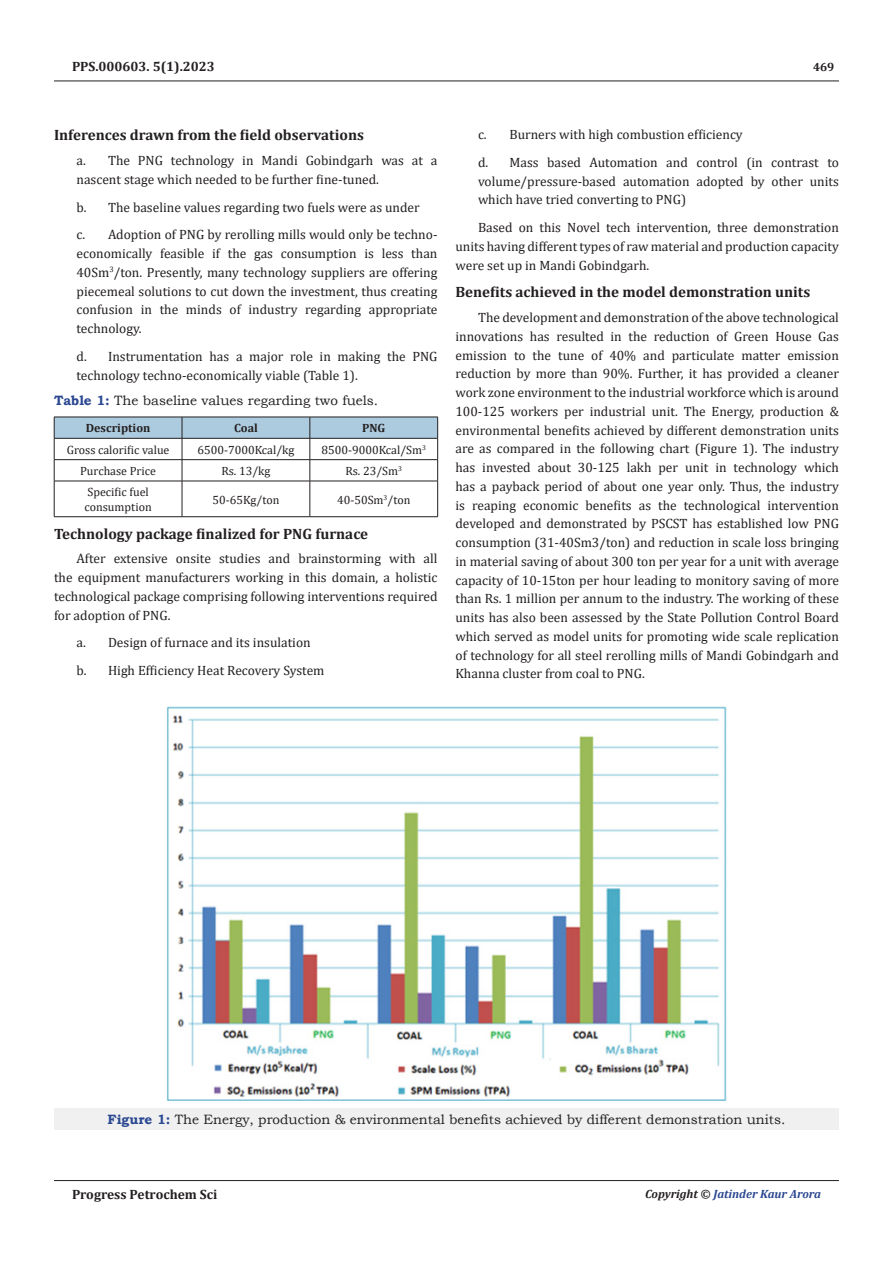
<style>
.page{position:relative;width:893px;height:1263px;background:#fff}
.page>*{position:absolute;margin:0;border:0;box-sizing:border-box;transform-origin:0 0}
.t1{font:700 15px "Cambria";color:#231f20}
.t2{font:13.5px/18.8px "Cambria";color:#231f20;text-align:justify}
.t3{font:13.5px "Bookman Old Style";color:#231f20}
.t4{font:700 13.5px "Cambria";color:#231f20}
.t5{font:12px/14.4px "Cambria";color:#231f20}
.t6{font:italic 700 12px "Cambria";color:#2a4791}
.t7{font:700 12px "Cambria";color:#231f20}
.s1{font-weight:700;color:#2a4791}
.s2{color:#231f20}
</style>
<div class="page">
<hr style="left:54px;top:81px;width:785px;height:1px;background:#231f20">
<hr style="left:54px;top:1180px;width:785px;height:1px;background:#231f20">
<svg style="left:54px;top:417px;width:384px;height:64px"></svg>
<hr style="left:54px;top:481px;width:128px;height:1px;background:#231f20">
<hr style="left:54px;top:481px;width:1px;height:35px;background:#231f20">
<hr style="left:182px;top:481px;width:128px;height:1px;background:#231f20">
<hr style="left:182px;top:481px;width:1px;height:35px;background:#231f20">
<hr style="left:310px;top:481px;width:128px;height:1px;background:#231f20">
<hr style="left:310px;top:481px;width:1px;height:35px;background:#231f20">
<hr style="left:437px;top:481px;width:1px;height:35px;background:#231f20">
<hr style="left:54px;top:516px;width:128px;height:1px;background:#231f20">
<hr style="left:182px;top:516px;width:128px;height:1px;background:#231f20">
<hr style="left:310px;top:516px;width:128px;height:1px;background:#231f20">
<div style="left:54px;top:1108px;width:785px;height:21px;background:#f0f0f0"></div>
<img style="left:167px;top:706px;width:559px;height:395px">
<p class="t4" style="left:72px;top:56px;width:144px">PPS.000603. 5(1).2023</p>
<p class="t7" style="left:813px;top:59px;width:23px">469</p>
<p class="t1" style="left:54px;top:125px;width:311px">Inferences drawn from the field observations</p>
<p class="t2" style="left:76px;top:151px;width:362px">a. The PNG technology in Mandi Gobindgarh was at a nascent stage which needed to be further fine-tuned.</p>
<p class="t2" style="left:76px;top:198px;width:345px">b. The baseline values regarding two fuels were as under</p>
<p class="t2" style="left:76px;top:225px;width:362px">c. Adoption of PNG by rerolling mills would only be techno&shy;economically feasible if the gas consumption is less than 40Sm<sup>3</sup>/ton. Presently, many technology suppliers are offering piecemeal solutions to cut down the investment, thus creating confusion in the minds of industry regarding appropriate technology.</p>
<p class="t2" style="left:76px;top:347px;width:362px">d. Instrumentation has a major role in making the PNG technology techno-economically viable (Table 1).</p>
<p class="t3" style="left:54px;top:391px;width:326px"><span class="s1">Table 1:</span> The baseline values regarding two fuels.</p>
<p class="t7" style="left:86px;top:420px;width:66px">Description</p>
<p class="t7" style="left:234px;top:420px;width:25px">Coal</p>
<p class="t7" style="left:362px;top:420px;width:25px">PNG</p>
<p class="t5" style="left:67px;top:442px;width:104px">Gross calorific value</p>
<p class="t5" style="left:197px;top:442px;width:98px">6500-7000Kcal/kg</p>
<p class="t5" style="left:321px;top:442px;width:106px">8500-9000Kcal/Sm<sup>3</sup></p>
<p class="t5" style="left:80px;top:464px;width:77px">Purchase Price</p>
<p class="t5" style="left:221px;top:464px;width:50px">Rs. 13/kg</p>
<p class="t5" style="left:345px;top:464px;width:58px">Rs. 23/Sm<sup>3</sup></p>
<p class="t5" style="left:84px;top:485px;width:69px">Specific fuel consumption</p>
<p class="t5" style="left:212px;top:492px;width:68px">50-65Kg/ton</p>
<p class="t5" style="left:337px;top:492px;width:75px">40-50Sm<sup>3</sup>/ton</p>
<p class="t1" style="left:54px;top:523px;width:316px">Technology package finalized for PNG furnace</p>
<p class="t2" style="left:54px;top:549px;width:385px;text-indent:22px">After extensive onsite studies and brainstorming with all the equipment manufacturers working in this domain, a holistic technological package comprising following interventions required for adoption of PNG.</p>
<p class="t2" style="left:76px;top:633px;width:236px">a. Design of furnace and its insulation</p>
<p class="t2" style="left:76px;top:661px;width:250px">b. High Efficiency Heat Recovery System</p>
<p class="t2" style="left:478px;top:125px;width:266px">c. Burners with high combustion efficiency</p>
<p class="t2" style="left:478px;top:153px;width:362px">d. Mass based Automation and control (in contrast to volume/pressure-based automation adopted by other units which have tried converting to PNG)</p>
<p class="t2" style="left:455px;top:218px;width:385px;text-indent:22px">Based on this Novel tech intervention, three demonstration units having different types of raw material and production capacity were set up in Mandi Gobindgarh.</p>
<p class="t1" style="left:455px;top:282px;width:356px">Benefits achieved in the model demonstration units</p>
<p class="t2" style="left:455px;top:308px;width:385px;text-indent:22px">The development and demonstration of the above technological innovations has resulted in the reduction of Green House Gas emission to the tune of 40% and particulate matter emission reduction by more than 90%. Further, it has provided a cleaner work zone environment to the industrial workforce which is around 100-125 workers per industrial unit. The Energy, production &amp; environmental benefits achieved by different demonstration units are as compared in the following chart (Figure 1). The industry has invested about 30-125 lakh per unit in technology which has a payback period of about one year only. Thus, the industry is reaping economic benefits as the technological intervention developed and demonstrated by PSCST has established low PNG consumption (31-40Sm3/ton) and reduction in scale loss bringing in material saving of about 300 ton per year for a unit with average capacity of 10-15ton per hour leading to monitory saving of more than Rs. 1 million per annum to the industry. The working of these units has also been assessed by the State Pollution Control Board which served as model units for promoting wide scale replication of technology for all steel rerolling mills of Mandi Gobindgarh and Khanna cluster from coal to PNG.</p>
<p class="t3" style="left:108px;top:1110px;width:679px"><span class="s1">Figure 1:</span> The Energy, production &amp; environmental benefits achieved by different demonstration units.</p>
<p class="t4" style="left:72px;top:1185px;width:147px">Progress Petrochem Sci</p>
<p class="t6" style="left:645px;top:1185px;width:177px"><span class="s2">Copyright ©</span> Jatinder Kaur Arora</p>
</div>
